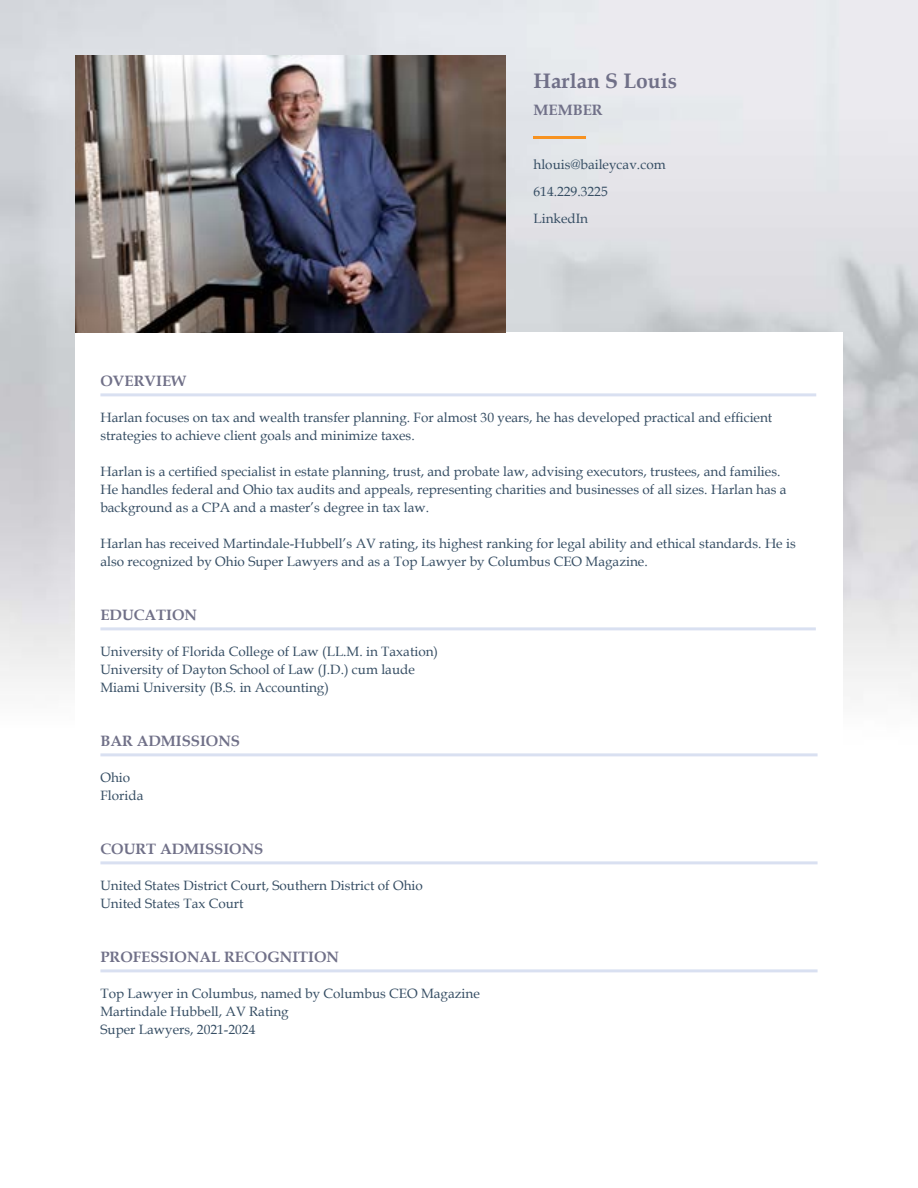
<style>
.page{position:relative;width:918px;height:1188px;background:#fff}
.page>*{position:absolute;margin:0;border:0;box-sizing:border-box;transform-origin:0 0}
.t1{font:700 21px "Book Antiqua";color:#707088}
.t2{font:700 15px "Book Antiqua";color:#707088}
.t3{font:13.5px/18px "Book Antiqua";color:#354d63}
</style>
<div class="page">
<img style="left:0;top:0;width:918px;height:697px">
<div style="left:75px;top:333px;width:768px;height:801px;background:#fff"></div>
<img style="left:75px;top:55px;width:431px;height:278px">
<hr style="left:100px;top:393px;width:716px;height:3px;background:#d9e0f1">
<hr style="left:100px;top:627px;width:716px;height:3px;background:#d9e0f1">
<hr style="left:100px;top:753px;width:718px;height:3px;background:#d9e0f1">
<hr style="left:100px;top:861px;width:718px;height:3px;background:#d9e0f1">
<hr style="left:100px;top:969px;width:718px;height:3px;background:#d9e0f1">
<hr style="left:534px;top:136px;width:52px;height:2px;background:#f79220">
<h1 class="t1" style="left:534px;top:67px;width:145px">Harlan S Louis</h1>
<p class="t2" style="left:534px;top:100px;width:71px">MEMBER</p>
<p class="t3" style="left:534px;top:151px;width:134px;line-height:27px">hlouis@baileycav.com<br>614.229.3225<br>LinkedIn</p>
<p class="t2" style="left:100px;top:371px;width:87px">OVERVIEW</p>
<p class="t3" style="left:100px;top:408px;width:673px">Harlan focuses on tax and wealth transfer planning. For almost 30 years, he has developed practical and efficient strategies to achieve client goals and minimize taxes.</p>
<p class="t3" style="left:100px;top:462px;width:688px">Harlan is a certified specialist in estate planning, trust, and probate law, advising executors, trustees, and families.<br>He handles federal and Ohio tax audits and appeals, representing charities and businesses of all sizes. Harlan has a background as a CPA and a master’s degree in tax law.</p>
<p class="t3" style="left:100px;top:534px;width:697px">Harlan has received Martindale-Hubbell’s AV rating, its highest ranking for legal ability and ethical standards. He is also recognized by Ohio Super Lawyers and as a Top Lawyer by Columbus CEO Magazine.</p>
<p class="t2" style="left:100px;top:605px;width:98px">EDUCATION</p>
<p class="t3" style="left:100px;top:642px;width:339px">University of Florida College of Law (LL.M. in Taxation)<br>University of Dayton School of Law (J.D.) cum laude<br>Miami University (B.S. in Accounting)</p>
<p class="t2" style="left:100px;top:731px;width:141px">BAR ADMISSIONS</p>
<p class="t3" style="left:100px;top:768px;width:45px">Ohio<br>Florida</p>
<p class="t2" style="left:100px;top:839px;width:164px">COURT ADMISSIONS</p>
<p class="t3" style="left:100px;top:876px;width:324px">United States District Court, Southern District of Ohio<br>United States Tax Court</p>
<p class="t2" style="left:100px;top:947px;width:240px">PROFESSIONAL RECOGNITION</p>
<p class="t3" style="left:100px;top:984px;width:381px">Top Lawyer in Columbus, named by Columbus CEO Magazine<br>Martindale Hubbell, AV Rating<br>Super Lawyers, 2021-2024</p>
</div>
